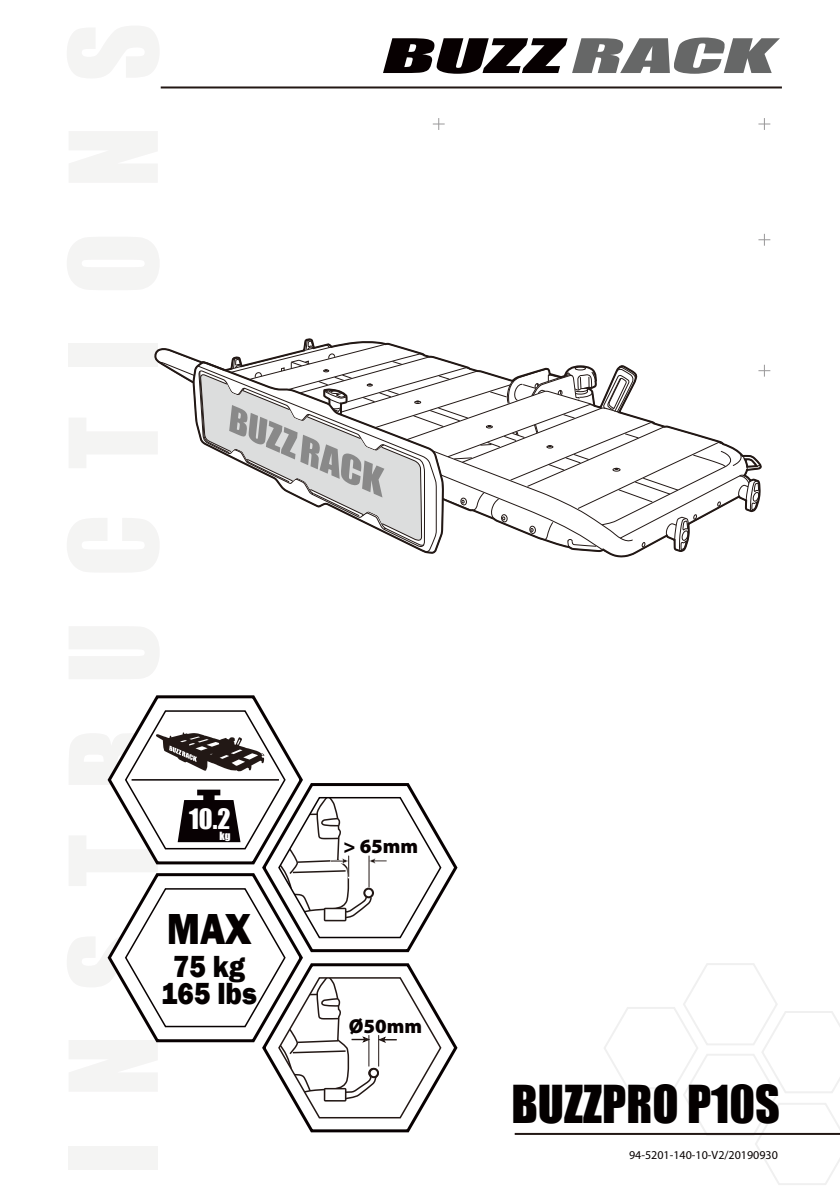
<style>
.page{position:relative;width:840px;height:1191px;background:#fff}
.page>*{position:absolute;margin:0;border:0;box-sizing:border-box;transform-origin:0 0}
.t1{font:48px "Impact";color:#040000}
.t2{font:800 44.6px "Franklin Gothic";color:#040000;scale:.89 1}
.t3{font:800 31.4px/26.6px "Franklin Gothic";color:#040000;text-align:center;scale:.89 1}
.t4{font:25.8px "Impact";color:#fff}
.t5{font:900 20.2px "Myriad Pro";color:#070001}
.t6{font:12px "Myriad Pro";color:#070001}
.t7{font:10.4px "Impact";color:#fff;scale:1.07 1}
</style>
<div class="page">
<svg style="left:603px;top:963px;width:236px;height:222px"></svg>
<hr style="left:514px;top:1133px;width:325px;height:2px;background:#221714">
<svg style="left:383px;top:38px;width:396px;height:36px"></svg>
<hr style="left:161px;top:86px;width:620px;height:2px;background:#221714">
<svg style="left:758px;top:118px;width:11px;height:12px"></svg>
<svg style="left:758px;top:234px;width:11px;height:12px"></svg>
<svg style="left:432px;top:118px;width:12px;height:12px"></svg>
<svg style="left:154px;top:338px;width:610px;height:220px"></svg>
<svg style="left:107px;top:695px;width:351px;height:438px"></svg>
<h3 class="t4" style="left:189px;top:798px;width:43px">10.2</h3>
<p class="t7" style="left:219px;top:827px;width:12px">kg</p>
<p class="t7" style="left:215px;top:827px;width:12px">kg</p>
<h2 class="t2" style="left:167px;top:900px;width:96px">MAX</h2>
<h3 class="t3" style="left:161px;top:953px;width:109px">75 kg<br>165 lbs</h3>
<h3 class="t5" style="left:343px;top:835px;width:76px">&gt; 65mm</h3>
<h3 class="t5" style="left:348px;top:1015px;width:75px">Ø50mm</h3>
<h1 class="t1" style="left:511px;top:1066px;width:270px">BUZZPRO P10S</h1>
<p class="t6" style="left:628px;top:1147px;width:150px">94-5201-140-10-V2/20190930</p>
</div>
